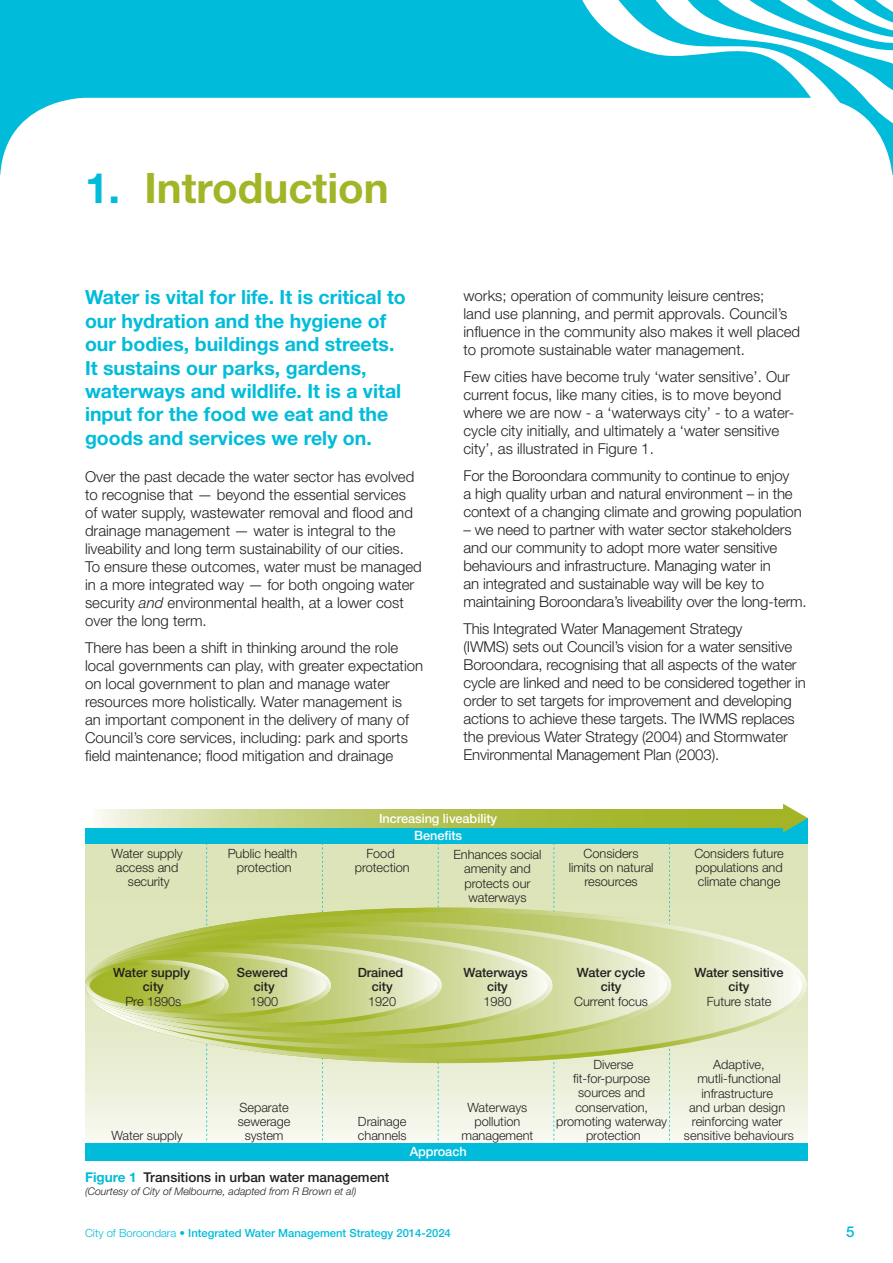
<style>
.page{position:relative;width:893px;height:1263px;background:#fff}
.page>*{position:absolute;margin:0;border:0;box-sizing:border-box;transform-origin:0 0}
.t1{font:700 42px "Helvetica Neue";color:#a3b526}
.t2{font:700 19.5px/23.4px "Helvetica Neue";color:#00bcda}
.t3{font:300 15px/18px "Helvetica Neue";color:#231f20}
.t4{font:500 15px "Helvetica Neue";color:#00bcda}
.t5{font:500 13.5px "Helvetica Neue";color:#231f20}
.t6{font:300 12.75px/14.2px "Helvetica Neue";letter-spacing:-.005em;color:#231f20;text-align:center}
.t7{font:500 12.75px/14.2px "Helvetica Neue";letter-spacing:-.005em;color:#231f20;text-align:center}
.t8{font:500 12.75px "Helvetica Neue";letter-spacing:-.005em;color:#fff}
.t9{font:500 11.25px "Helvetica Neue";color:#00bcda}
.t10{font:italic 300 10.5px "Helvetica Neue";color:#231f20}
.s1{color:#00bcda}
.s2{font-style:italic}
.s3{font-weight:700;color:#00bcda}
.s4{font-weight:300}
</style>
<div class="page">
<svg style="left:0;top:0;width:893px;height:98px;background:#20c4de"></svg>
<svg style="left:0;top:98px;width:893px;height:77px"></svg>
<svg style="left:442px;top:844px;width:366px;height:300px;background:#e6eccf"></svg>
<div style="left:85px;top:818px;width:723px;height:26px;background:#00bcda"></div>
<div style="left:85px;top:1144px;width:723px;height:17px;background:#00bcda"></div>
<svg style="left:553px;top:844px;width:1px;height:300px"></svg>
<svg style="left:669px;top:844px;width:1px;height:300px"></svg>
<svg style="left:85px;top:809px;width:698px;height:18px;background:#bbc865"></svg>
<svg style="left:783px;top:804px;width:25px;height:28px"></svg>
<svg style="left:442px;top:908px;width:364px;height:155px;background:#dbe2b3"></svg>
<svg style="left:442px;top:922px;width:229px;height:127px;background:#d2da9e"></svg>
<svg style="left:442px;top:933px;width:110px;height:104px;background:#d4dca2"></svg>
<svg style="left:85px;top:844px;width:357px;height:300px;background:#d5dea6"></svg>
<h1 class="t1" style="left:85px;top:162px;width:305px"><span class="s1">1.</span> Introduction</h1>
<p class="t2" style="left:85px;top:285px;width:322px">Water is vital for life. It is critical to our hydration and the hygiene of our bodies, buildings and streets.<br>It sustains our parks, gardens, waterways and wildlife. It is a vital input for the food we eat and the goods and services we rely on.</p>
<p class="t3" style="left:85px;top:467px;width:338px">Over the past decade the water sector has evolved to recognise that — beyond the essential services of water supply, wastewater removal and flood and drainage management — water is integral to the liveability and long term sustainability of our cities.<br>To ensure these outcomes, water must be managed in a more integrated way — for both ongoing water security <span class="s2">and</span> environmental health, at a lower cost over the long term.</p>
<p class="t3" style="left:85px;top:638px;width:340px">There has been a shift in thinking around the role local governments can play, with greater expectation on local government to plan and manage water resources more holistically. Water management is<br>an important component in the delivery of many of Council’s core services, including: park and sports field maintenance; flood mitigation and drainage</p>
<p class="t3" style="left:463px;top:286px;width:338px">works; operation of community leisure centres;<br>land use planning, and permit approvals. Council’s influence in the community also makes it well placed to promote sustainable water management.</p>
<p class="t3" style="left:463px;top:367px;width:332px">Few cities have become truly ‘water sensitive’. Our current focus, like many cities, is to move beyond where we are now - a ‘waterways city’ - to a water&shy;cycle city initially, and ultimately a ‘water sensitive city’, as illustrated in Figure 1.</p>
<p class="t3" style="left:463px;top:466px;width:340px">For the Boroondara community to continue to enjoy<br>a high quality urban and natural environment – in the context of a changing climate and growing population</p>
<p class="t3" style="left:463px;top:520px;width:345px">– we need to partner with water sector stakeholders and our community to adopt more water sensitive behaviours and infrastructure. Managing water in<br>an integrated and sustainable way will be key to maintaining Boroondara’s liveability over the long-term.</p>
<p class="t3" style="left:463px;top:619px;width:344px">This Integrated Water Management Strategy<br>(IWMS) sets out Council’s vision for a water sensitive Boroondara, recognising that all aspects of the water cycle are linked and need to be considered together in order to set targets for improvement and developing actions to achieve these targets. The IWMS replaces the previous Water Strategy (2004) and Stormwater Environmental Management Plan (2003).</p>
<p class="t8" style="left:379px;top:811px;width:120px">Increasing liveability</p>
<p class="t8" style="left:414px;top:828px;width:50px">Benefits</p>
<p class="t6" style="left:112px;top:846px;width:72px">Water supply access and security</p>
<p class="t6" style="left:228px;top:846px;width:71px">Public health protection</p>
<p class="t6" style="left:355px;top:846px;width:56px">Food protection</p>
<p class="t6" style="left:453px;top:847px;width:90px">Enhances social amenity and protects our waterways</p>
<p class="t6" style="left:569px;top:846px;width:86px">Considers limits on natural resources</p>
<p class="t6" style="left:694px;top:846px;width:91px;text-align:justify">Considers future populations and climate change</p>
<p class="t7" style="left:113px;top:965px;width:78px">Water supply city</p>
<p class="t6" style="left:125px;top:994px;width:58px">Pre 1890s</p>
<p class="t7" style="left:237px;top:965px;width:53px">Sewered city</p>
<p class="t6" style="left:250px;top:994px;width:30px">1900</p>
<p class="t7" style="left:358px;top:965px;width:47px">Drained city</p>
<p class="t6" style="left:368px;top:994px;width:30px">1920</p>
<p class="t7" style="left:464px;top:965px;width:66px">Waterways city</p>
<p class="t6" style="left:483px;top:994px;width:30px">1980</p>
<p class="t7" style="left:577px;top:965px;width:70px">Water cycle city</p>
<p class="t6" style="left:574px;top:994px;width:75px">Current focus</p>
<p class="t7" style="left:694px;top:965px;width:91px">Water sensitive city</p>
<p class="t6" style="left:707px;top:994px;width:66px">Future state</p>
<p class="t6" style="left:112px;top:1128px;width:72px">Water supply</p>
<p class="t6" style="left:238px;top:1100px;width:54px">Separate sewerage system</p>
<p class="t6" style="left:358px;top:1114px;width:50px;text-align:left">Drainage channels</p>
<p class="t6" style="left:461px;top:1100px;width:73px">Waterways pollution management</p>
<p class="t6" style="left:556px;top:1057px;width:112px">Diverse fit-for-purpose sources and conservation, promoting waterway protection</p>
<p class="t6" style="left:684px;top:1057px;width:112px">Adaptive, mutli-functional infrastructure<br>and urban design reinforcing water sensitive behaviours</p>
<p class="t8" style="left:410px;top:1144px;width:59px">Approach</p>
<p class="t5" style="left:85px;top:1169px;width:306px"><span class="s3">Figure 1</span> Transitions in urban water management</p>
<p class="t10" style="left:85px;top:1185px;width:273px">(Courtesy of City of Melbourne, adapted from R Brown et al)</p>
<p class="t9" style="left:85px;top:1227px;width:367px"><span class="s4">City of Boroondara •</span> Integrated Water Management Strategy 2014-2024</p>
<p class="t4" style="left:846px;top:1223px;width:10px">5</p>
</div>
